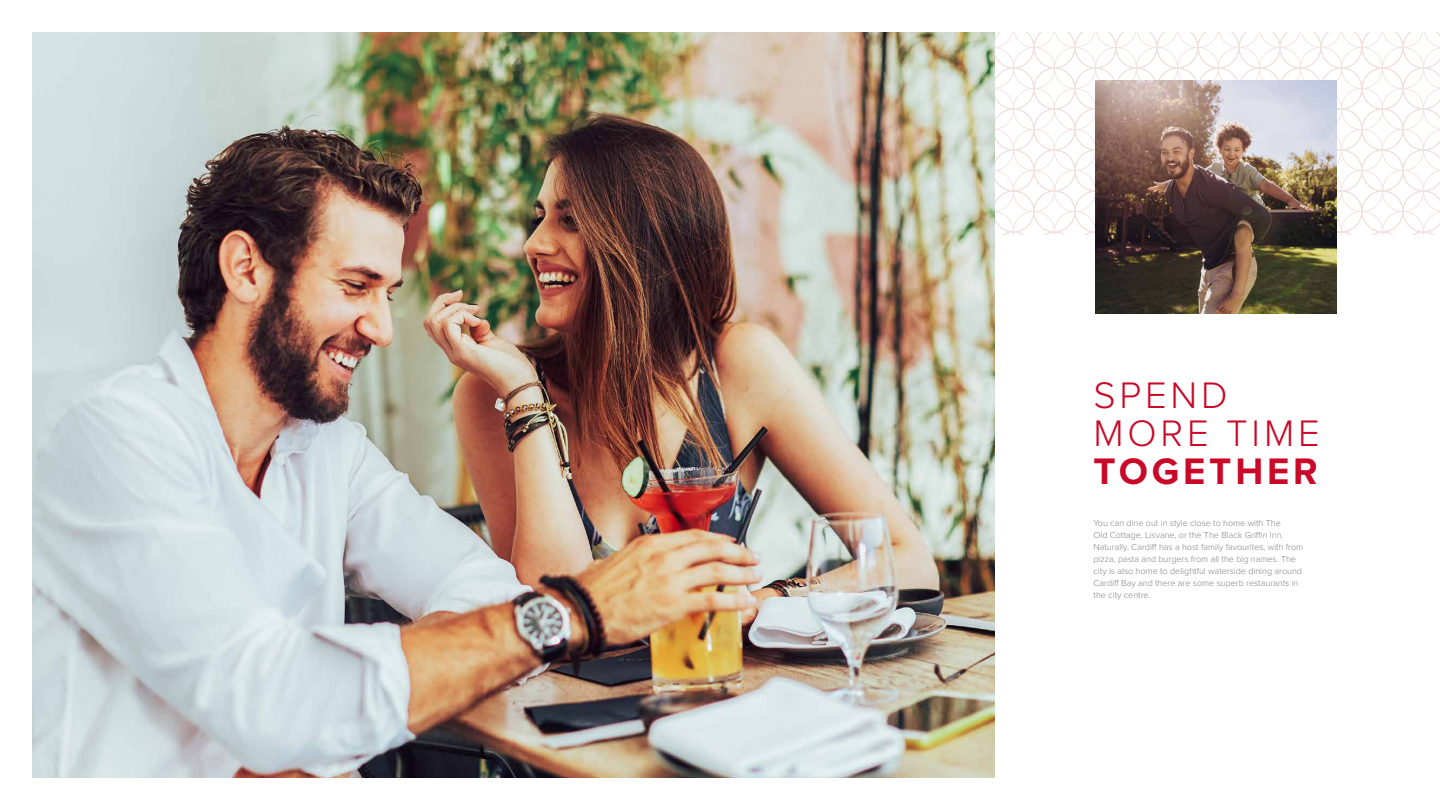
<style>
.page{position:relative;width:1440px;height:810px;background:#fff}
.page>*{position:absolute;margin:0;border:0;box-sizing:border-box;transform-origin:0 0}
.t1{font:300 38.25px/38.2px "Proxima Nova";letter-spacing:.1em;color:#ca0928}
.t2{font:700 38.25px "Proxima Nova";letter-spacing:.1em;color:#ca0928}
.t3{font:300 9px/12px "Proxima Nova";color:#828282}
</style>
<div class="page">
<svg style="left:994px;top:32px;width:446px;height:203px"></svg>
<img style="left:33px;top:32px;width:961px;height:745px">
<img style="left:1096px;top:81px;width:240px;height:232px">
<h1 class="t1" style="left:1094px;top:374px;width:228px">SPEND<br>MORE TIME</h1>
<h1 class="t2" style="left:1094px;top:443px;width:226px">TOGETHER</h1>
<p class="t3" style="left:1094px;top:516px;width:211px">You can dine out in style close to home with The<br>Old Cottage, Lisvane, or the The Black Griffin Inn.<br>Naturally, Cardiff has a host family favourites, with from pizza, pasta and burgers from all the big names. The city is also home to delightful waterside dining around Cardiff Bay and there are some superb restaurants in the city centre.</p>
</div>
